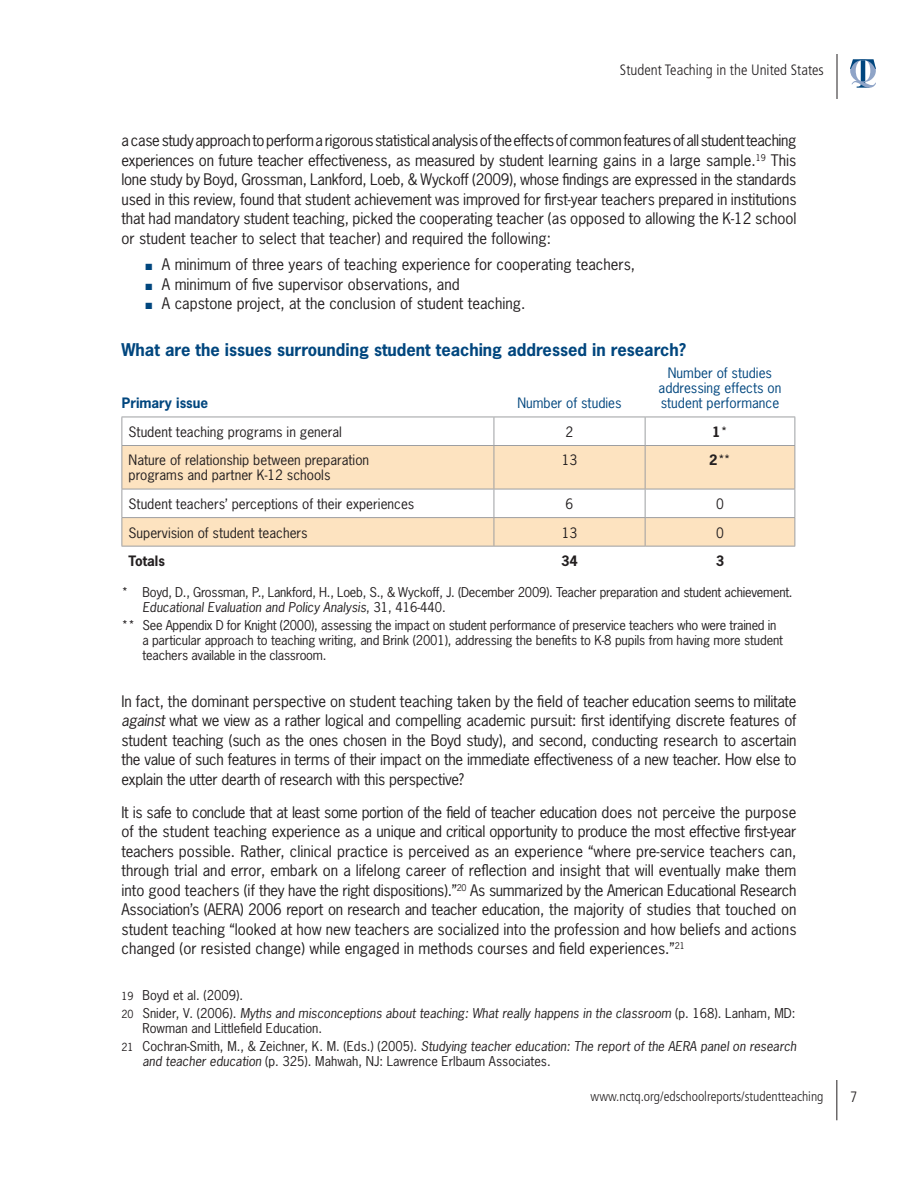
<style>
.page{position:relative;width:918px;height:1188px;background:#fff}
.page>*{position:absolute;margin:0;border:0;box-sizing:border-box;transform-origin:0 0}
.figure_head{font:700 16.5px "News Gothic";color:#00467e}
.paragraph{font:15px/19.5px "News Gothic";color:#231f20;text-align:justify}
.footnote_text{font:15px/19.5px "News Gothic";color:#231f20;text-align:justify}
.tab_sub{font:15px "News Gothic";color:#231f20}
.t1{font:300 condensed 15px "Frutiger";color:#231f20}
.paragraph-2{font:13.5px/15px "News Gothic";color:#231f20}
.paragraph-3{font:13.5px/15px "News Gothic";color:#00467e;text-align:center}
.t2{font:300 condensed 13.5px "Frutiger";color:#231f20}
.paragraph-4{font:700 13.5px "News Gothic";color:#00467e}
.paragraph-5{font:700 13.5px "News Gothic";color:#231f20}
.footnote_text-2{font:12.75px/15px "News Gothic";letter-spacing:-.02em;color:#231f20}
.footnote_text-3{font:12.75px/15px "News Gothic";color:#231f20}
.footnote_text-4{font:italic 12.75px/15px "News Gothic";color:#231f20}
.s1{color:#00467e}
.s2{font-weight:400}
.s3{font-weight:700}
.s4{font-style:italic}
.s5{font-size:10.5px}
.s6{font-style:normal;font-size:10.5px}
.s7{font-style:normal}
</style>
<div class="page">
<hr style="left:837px;top:54px;width:1px;height:45px;background:#231f20">
<hr style="left:836px;top:1080px;width:1px;height:40px;background:#231f20">
<svg style="left:850px;top:59px;width:26px;height:29px"></svg>
<svg style="left:123px;top:446px;width:672px;height:100px;fill:#fde3c0"></svg>
<hr style="left:122px;top:417px;width:372px;height:1px;background:#9d9fa2">
<svg style="left:122px;top:417px;width:1px;height:28px"></svg>
<hr style="left:494px;top:417px;width:151px;height:1px;background:#9d9fa2">
<svg style="left:494px;top:417px;width:1px;height:28px"></svg>
<hr style="left:645px;top:417px;width:150px;height:1px;background:#9d9fa2">
<svg style="left:645px;top:417px;width:1px;height:28px"></svg>
<svg style="left:795px;top:417px;width:1px;height:28px"></svg>
<hr style="left:122px;top:445px;width:372px;height:1px;background:#9d9fa2">
<hr style="left:122px;top:446px;width:1px;height:43px;background:#9d9fa2">
<hr style="left:494px;top:445px;width:151px;height:1px;background:#9d9fa2">
<hr style="left:494px;top:446px;width:1px;height:43px;background:#9d9fa2">
<hr style="left:645px;top:445px;width:150px;height:1px;background:#9d9fa2">
<hr style="left:645px;top:446px;width:1px;height:43px;background:#9d9fa2">
<hr style="left:795px;top:446px;width:1px;height:43px;background:#9d9fa2">
<hr style="left:122px;top:489px;width:372px;height:1px;background:#9d9fa2">
<hr style="left:494px;top:489px;width:151px;height:1px;background:#9d9fa2">
<hr style="left:645px;top:489px;width:150px;height:1px;background:#9d9fa2">
<hr style="left:122px;top:517px;width:372px;height:1px;background:#9d9fa2">
<svg style="left:122px;top:489px;width:1px;height:57px"></svg>
<hr style="left:494px;top:517px;width:151px;height:1px;background:#9d9fa2">
<svg style="left:494px;top:489px;width:1px;height:57px"></svg>
<hr style="left:645px;top:517px;width:150px;height:1px;background:#9d9fa2">
<svg style="left:645px;top:489px;width:1px;height:57px"></svg>
<svg style="left:795px;top:489px;width:1px;height:57px"></svg>
<hr style="left:122px;top:546px;width:372px;height:1px;background:#9d9fa2">
<hr style="left:494px;top:546px;width:151px;height:1px;background:#9d9fa2">
<hr style="left:645px;top:546px;width:150px;height:1px;background:#9d9fa2">
<p class="t1" style="left:620px;top:61px;width:205px">Student Teaching in the United States</p>
<p class="footnote_text" style="left:121px;top:131px;width:677px">a case study approach to perform a rigorous statistical analysis of the effects of common features of all student teaching experiences on future teacher effectiveness, as measured by student learning gains in a large sample.<sup>19</sup> This lone study by Boyd, Grossman, Lankford, Loeb, &amp; Wyckoff (2009), whose findings are expressed in the standards used in this review, found that student achievement was improved for first-year teachers prepared in institutions that had mandatory student teaching, picked the cooperating teacher (as opposed to allowing the K-12 school or student teacher to select that teacher) and required the following:</p>
<p class="tab_sub" style="left:146px;top:255px;width:491px"><span class="s1">■</span> A minimum of three years of teaching experience for cooperating teachers,</p>
<p class="tab_sub" style="left:146px;top:274px;width:316px"><span class="s1">■</span> A minimum of five supervisor observations, and</p>
<p class="tab_sub" style="left:146px;top:294px;width:382px"><span class="s1">■</span> A capstone project, at the conclusion of student teaching.</p>
<p class="figure_head" style="left:122px;top:338px;width:566px">What are the issues surrounding student teaching addressed in research?</p>
<p class="paragraph-4" style="left:122px;top:394px;width:88px">Primary issue</p>
<p class="paragraph-3" style="left:517px;top:395px;width:106px">Number of studies</p>
<p class="paragraph-3" style="left:659px;top:365px;width:124px">Number of studies addressing effects on student performance</p>
<p class="paragraph-2" style="left:129px;top:424px;width:215px">Student teaching programs in general</p>
<p class="paragraph-2" style="left:566px;top:424px;width:9px">2</p>
<p class="paragraph-5" style="left:712px;top:423px;width:17px">1<span class="s2">*</span></p>
<p class="paragraph-2" style="left:129px;top:452px;width:242px">Nature of relationship between preparation programs and partner K-12 schools</p>
<p class="paragraph-2" style="left:562px;top:452px;width:17px">13</p>
<p class="paragraph-2" style="left:709px;top:452px;width:23px"><span class="s3">2</span>**</p>
<p class="paragraph-2" style="left:129px;top:496px;width:287px">Student teachers’ perceptions of their experiences</p>
<p class="paragraph-2" style="left:566px;top:496px;width:9px">6</p>
<p class="paragraph-2" style="left:716px;top:496px;width:9px">0</p>
<p class="paragraph-2" style="left:129px;top:524px;width:181px">Supervision of student teachers</p>
<p class="paragraph-2" style="left:562px;top:524px;width:17px">13</p>
<p class="paragraph-2" style="left:716px;top:524px;width:9px">0</p>
<p class="paragraph-5" style="left:129px;top:552px;width:38px">Totals</p>
<p class="paragraph-5" style="left:561px;top:552px;width:18px">34</p>
<p class="paragraph-5" style="left:716px;top:552px;width:10px">3</p>
<p class="footnote_text-2" style="left:142px;top:584px;width:652px;text-indent:-21px">* Boyd, D., Grossman, P., Lankford, H., Loeb, S., &amp; Wyckoff, J. (December 2009). Teacher preparation and student achievement.<br><span class="s4">Educational Evaluation and Policy Analysis</span>, 31, 416-440.</p>
<p class="footnote_text-2" style="left:142px;top:617px;width:642px;text-indent:-21px">** See Appendix D for Knight (2000), assessing the impact on student performance of preservice teachers who were trained in a particular approach to teaching writing, and Brink (2001), addressing the benefits to K-8 pupils from having more student teachers available in the classroom.</p>
<p class="paragraph" style="left:122px;top:691px;width:677px">In fact, the dominant perspective on student teaching taken by the field of teacher education seems to militate <span class="s4">against</span> what we view as a rather logical and compelling academic pursuit: first identifying discrete features of student teaching (such as the ones chosen in the Boyd study), and second, conducting research to ascertain the value of such features in terms of their impact on the immediate effectiveness of a new teacher. How else to explain the utter dearth of research with this perspective?</p>
<p class="paragraph" style="left:121px;top:802px;width:677px">It is safe to conclude that at least some portion of the field of teacher education does not perceive the purpose of the student teaching experience as a unique and critical opportunity to produce the most effective first-year teachers possible. Rather, clinical practice is perceived as an experience “where pre-service teachers can, through trial and error, embark on a lifelong career of reflection and insight that will eventually make them into good teachers (if they have the right dispositions).”<sup>20</sup> As summarized by the American Educational Research Association’s (AERA) 2006 report on research and teacher education, the majority of studies that touched on student teaching “looked at how new teachers are socialized into the profession and how beliefs and actions changed (or resisted change) while engaged in methods courses and field experiences.”<sup>21</sup></p>
<p class="footnote_text-3" style="left:122px;top:987px;width:123px"><span class="s5">19</span> Boyd et al. (2009).</p>
<p class="footnote_text-4" style="left:143px;top:1006px;width:655px;text-indent:-21px"><span class="s6">20</span> <span class="s7">Snider, V. (2006).</span> Myths and misconceptions about teaching: What really happens in the classroom <span class="s7">(p. 168). Lanham, MD:<br>Rowman and Littlefield Education.</span></p>
<p class="footnote_text-3" style="left:142px;top:1039px;width:655px;text-indent:-21px"><span class="s5">21</span> Cochran-Smith, M., &amp; Zeichner, K. M. (Eds.) (2005). <span class="s4">Studying teacher education: The report of the AERA panel on research and teacher education</span> (p. 325). Mahwah, NJ: Lawrence Erlbaum Associates.</p>
<p class="t2" style="left:591px;top:1088px;width:234px">www.nctq.org/edschoolreports/studentteaching</p>
<p class="t1" style="left:850px;top:1088px;width:9px">7</p>
</div>
